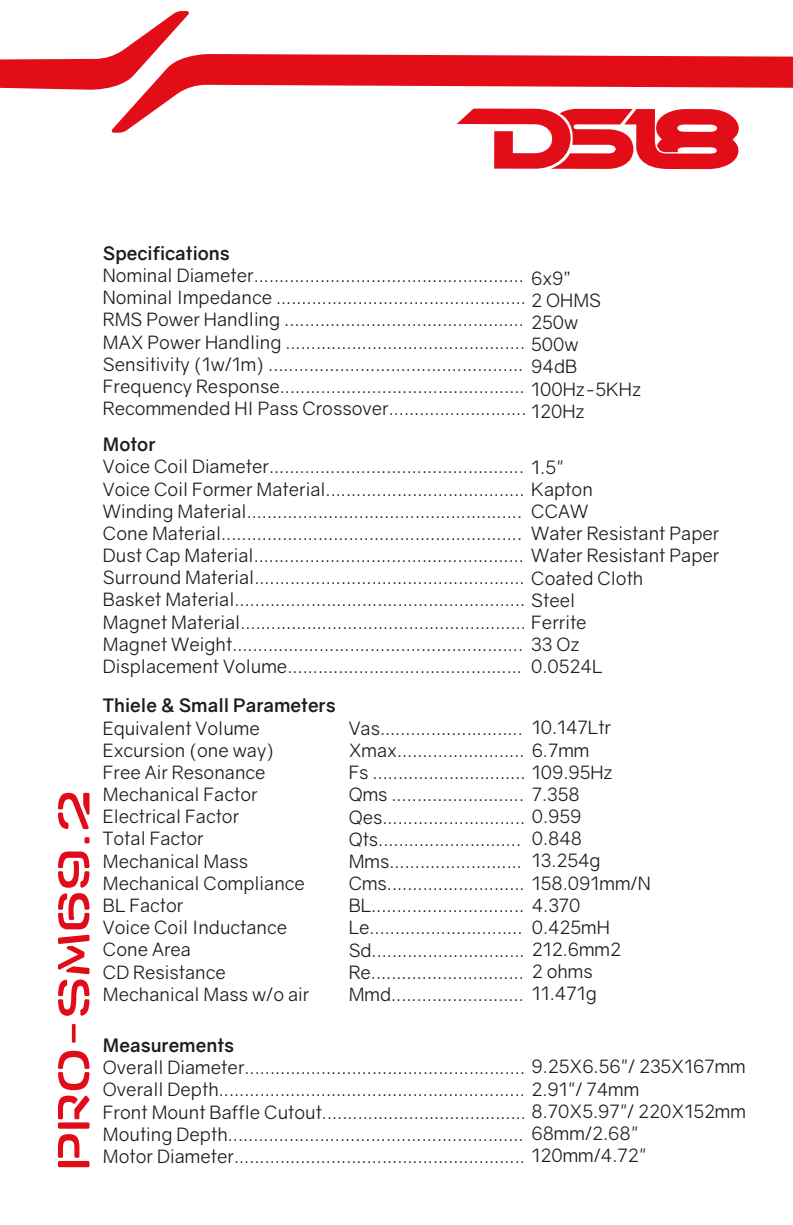
<style>
.page{position:relative;width:793px;height:1225px;background:#fff}
.page>*{position:absolute;margin:0;border:0;box-sizing:border-box;transform-origin:0 0}
.t1{font:53.6px "Antaris ST CF";color:#e20c18}
.t2{font:18.4px/22.2px "Gravity";color:#1d1d1b}
.t3{font:700 18.4px "Gravity";color:#1d1d1b}
</style>
<div class="page">
<svg style="left:111px;top:54px;width:682px;height:79px"></svg>
<svg style="left:0;top:11px;width:189px;height:79px"></svg>
<svg style="left:456px;top:109px;width:282px;height:60px"></svg>
<h1 class="t1" style="left:48px;top:1169px;width:381px;rotate:-90deg">PRO-SM69.2</h1>
<p class="t3" style="left:103px;top:242px;width:128px">Specifications</p>
<p class="t2" style="left:103px;top:264px;width:425px">Nominal Diameter.....................................................<br>Nominal Impedance .................................................<br>RMS Power Handling ...............................................<br>MAX Power Handling ...............................................<br>Sensitivity (1w/1m) ..................................................<br>Frequency Response................................................<br>Recommended HI Pass Crossover...........................</p>
<p class="t3" style="left:103px;top:433px;width:54px">Motor</p>
<p class="t2" style="left:103px;top:456px;width:618px">Voice Coil Diameter.................................................. 1.5"<br>Voice Coil Former Material....................................... Kapton<br>Winding Material......................................................<br>Cone Material...........................................................<br>Dust Cap Material..................................................... Water Resistant Paper Surround Material..................................................... Coated Cloth<br>Basket Material......................................................... Steel<br>Magnet Material........................................................ Ferrite<br>Magnet Weight......................................................... 33 Oz<br>Displacement Volume..............................................</p>
<p class="t3" style="left:103px;top:694px;width:234px">Thiele &amp; Small Parameters</p>
<p class="t2" style="left:103px;top:717px;width:208px">Equivalent Volume<br>Excursion (one way)<br>Free Air Resonance<br>Mechanical Factor<br>Electrical Factor<br>Total Factor<br>Mechanical Mass<br>Mechanical Compliance<br>BL Factor<br>Voice Coil Inductance<br>Cone Area<br>CD Resistance<br>Mechanical Mass w/o air</p>
<p class="t2" style="left:349px;top:717px;width:303px">Vas............................<br>Xmax......................... 6.7mm<br>Fs .............................. 109.95Hz Qms .......................... 7.358<br>Qes............................ 0.959<br>Qts............................<br>Mms..........................<br>Cms........................... 158.091mm/N BL.............................. 4.370<br>Le..............................<br>Sd.............................. 212.6mm2<br>Re.............................. 2 ohms Mmd.......................... 11.471g</p>
<p class="t3" style="left:103px;top:1034px;width:133px">Measurements</p>
<p class="t2" style="left:103px;top:1056px;width:644px">Overall Diameter....................................................... 9.25X6.56"/ 235X167mm Overall Depth............................................................ 2.91"/ 74mm<br>Front Mount Baffle Cutout........................................ 8.70X5.97"/ 220X152mm Mouting Depth.......................................................... 68mm/2.68"<br>Motor Diameter......................................................... 120mm/4.72"</p>
<p class="t2" style="left:531px;top:267px;width:111px">6x9”<br>2 OHMS<br>250w<br>500w<br>94dB<br>100Hz-5KHz<br>120Hz</p>
<p class="t2" style="left:531px;top:500px;width:190px">CCAW<br>Water Resistant Paper</p>
<p class="t2" style="left:531px;top:655px;width:73px">0.0524L</p>
<p class="t2" style="left:532px;top:716px;width:81px">10.147Ltr</p>
<p class="t2" style="left:532px;top:827px;width:70px">0.848<br>13.254g</p>
<p class="t2" style="left:532px;top:916px;width:80px">0.425mH</p>
</div>
